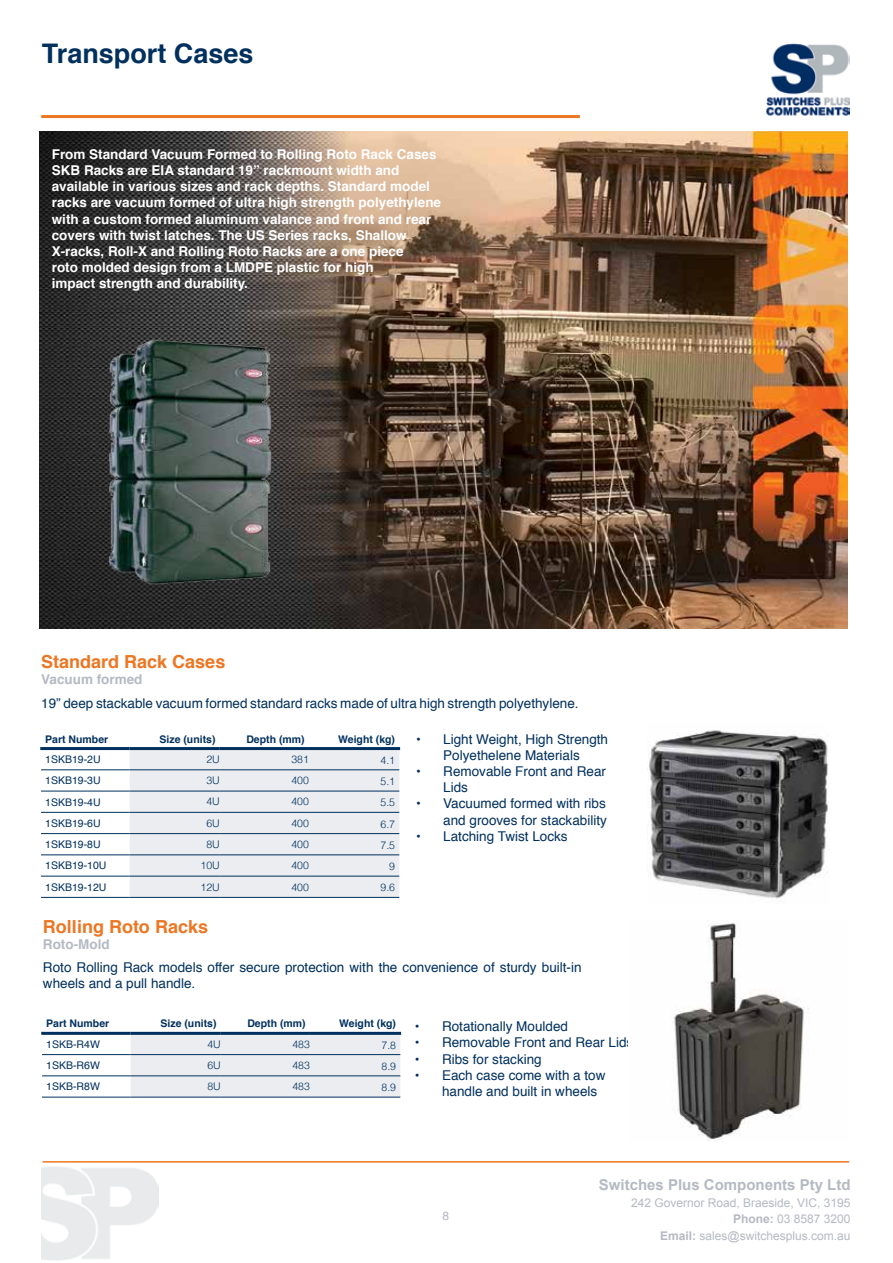
<style>
.page{position:relative;width:893px;height:1263px;background:#fff}
.page>*{position:absolute;margin:0;border:0;box-sizing:border-box;transform-origin:0 0}
.t1{font:700 27px "Helvetica";color:#00305e}
.t2{font:700 18px "Helvetica";color:#ed7622}
.t3{font:700 15px "Arial";color:#b5b9c2}
.t4{font:13.5px/16.2px "Helvetica";color:#00305e}
.t5{font:700 13.5px/16.2px "Helvetica";color:#fff}
.t6{font:700 13.5px "Helvetica";color:#b5b9c2}
.t7{font:12px/16.5px "Arial";color:#b5b9c2;text-align:right}
.t8{font:12px "Helvetica";color:#b5b9c2}
.t9{font:10.5px "Helvetica";color:#00305e}
.t10{font:700 10.5px "Helvetica";color:#00305e}
.t11{font:300 10.5px "Helvetica";color:#00305e}
.s1{font-weight:700}
</style>
<div class="page">
<img style="left:767px;top:43px;width:82px;height:73px">
<img style="left:41px;top:1166px;width:117px;height:95px">
<hr style="left:43px;top:1161px;width:806px;height:1px;background:#ed7622">
<hr style="left:41px;top:115px;width:539px;height:3px;background:#ed7622">
<img style="left:648px;top:730px;width:180px;height:169px">
<div style="left:130px;top:750px;width:269px;height:147px;background:#ebedf0"></div>
<hr style="left:309px;top:747px;width:91px;height:3px;background:#00305e">
<hr style="left:309px;top:769px;width:90px;height:1px;background:#00305e">
<hr style="left:309px;top:791px;width:90px;height:1px;background:#00305e">
<hr style="left:309px;top:812px;width:90px;height:1px;background:#00305e">
<hr style="left:309px;top:833px;width:90px;height:1px;background:#00305e">
<hr style="left:309px;top:854px;width:90px;height:1px;background:#00305e">
<hr style="left:309px;top:876px;width:90px;height:1px;background:#00305e">
<hr style="left:309px;top:897px;width:90px;height:1px;background:#00305e">
<hr style="left:41px;top:769px;width:89px;height:1px;background:#00305e">
<hr style="left:130px;top:769px;width:90px;height:1px;background:#00305e">
<hr style="left:220px;top:769px;width:89px;height:1px;background:#00305e">
<hr style="left:41px;top:791px;width:89px;height:1px;background:#00305e">
<hr style="left:130px;top:791px;width:90px;height:1px;background:#00305e">
<hr style="left:220px;top:791px;width:89px;height:1px;background:#00305e">
<hr style="left:41px;top:812px;width:89px;height:1px;background:#00305e">
<hr style="left:130px;top:812px;width:90px;height:1px;background:#00305e">
<hr style="left:220px;top:812px;width:89px;height:1px;background:#00305e">
<hr style="left:41px;top:833px;width:89px;height:1px;background:#00305e">
<hr style="left:130px;top:833px;width:90px;height:1px;background:#00305e">
<hr style="left:220px;top:833px;width:89px;height:1px;background:#00305e">
<hr style="left:41px;top:854px;width:89px;height:1px;background:#00305e">
<hr style="left:130px;top:854px;width:90px;height:1px;background:#00305e">
<hr style="left:220px;top:854px;width:89px;height:1px;background:#00305e">
<hr style="left:41px;top:876px;width:89px;height:1px;background:#00305e">
<hr style="left:130px;top:876px;width:90px;height:1px;background:#00305e">
<hr style="left:220px;top:876px;width:89px;height:1px;background:#00305e">
<hr style="left:41px;top:897px;width:89px;height:1px;background:#00305e">
<hr style="left:130px;top:897px;width:90px;height:1px;background:#00305e">
<hr style="left:220px;top:897px;width:89px;height:1px;background:#00305e">
<hr style="left:40px;top:747px;width:90px;height:3px;background:#00305e">
<hr style="left:130px;top:747px;width:90px;height:3px;background:#00305e">
<hr style="left:220px;top:747px;width:89px;height:3px;background:#00305e">
<img style="left:674px;top:922px;width:135px;height:219px">
<div style="left:131px;top:1035px;width:269px;height:62px;background:#ebedf0"></div>
<hr style="left:310px;top:1032px;width:91px;height:3px;background:#00305e">
<hr style="left:310px;top:1054px;width:90px;height:1px;background:#00305e">
<hr style="left:310px;top:1075px;width:90px;height:1px;background:#00305e">
<hr style="left:310px;top:1097px;width:90px;height:1px;background:#00305e">
<hr style="left:42px;top:1054px;width:89px;height:1px;background:#00305e">
<hr style="left:131px;top:1054px;width:90px;height:1px;background:#00305e">
<hr style="left:221px;top:1054px;width:89px;height:1px;background:#00305e">
<hr style="left:42px;top:1075px;width:89px;height:1px;background:#00305e">
<hr style="left:131px;top:1075px;width:90px;height:1px;background:#00305e">
<hr style="left:221px;top:1075px;width:89px;height:1px;background:#00305e">
<hr style="left:42px;top:1097px;width:89px;height:1px;background:#00305e">
<hr style="left:131px;top:1097px;width:90px;height:1px;background:#00305e">
<hr style="left:221px;top:1097px;width:89px;height:1px;background:#00305e">
<hr style="left:41px;top:1032px;width:90px;height:3px;background:#00305e">
<hr style="left:131px;top:1032px;width:90px;height:3px;background:#00305e">
<hr style="left:221px;top:1032px;width:89px;height:3px;background:#00305e">
<img style="left:40px;top:131px;width:807px;height:498px">
<img style="left:105px;top:336px;width:170px;height:252px">
<h1 class="t1" style="left:42px;top:32px;width:213px">Transport Cases</h1>
<p class="t5" style="left:52px;top:146px;width:391px">From Standard Vacuum Formed to Rolling Roto Rack Cases SKB Racks are EIA standard 19” rackmount width and available in various sizes and rack depths. Standard model racks are vacuum formed of ultra high strength polyethylene with a custom formed aluminum valance and front and rear covers with twist latches. The US Series racks, Shallow X-racks, Roll-X and Rolling Roto Racks are a one piece<br>roto molded design from a LMDPE plastic for high<br>impact strength and durability.</p>
<h2 class="t2" style="left:41px;top:647px;width:186px">Standard Rack Cases</h2>
<p class="t6" style="left:41px;top:669px;width:103px">Vacuum formed</p>
<p class="t4" style="left:41px;top:695px;width:539px">19” deep stackable vacuum formed standard racks made of ultra high strength polyethylene.</p>
<p class="t4" style="left:416px;top:731px;width:193px;text-align:center">• Light Weight, High Strength<br>Polyethelene Materials</p>
<p class="t4" style="left:443px;top:763px;width:164px;text-indent:-27px">• Removable Front and Rear<br>Lids</p>
<p class="t4" style="left:416px;top:796px;width:192px;text-align:right">• Vacuumed formed with ribs and grooves for stackability</p>
<p class="t4" style="left:416px;top:828px;width:153px">• Latching Twist Locks</p>
<p class="t10" style="left:45px;top:730px;width:65px">Part Number</p>
<p class="t10" style="left:160px;top:730px;width:58px">Size (units)</p>
<p class="t10" style="left:246px;top:730px;width:60px">Depth (mm)</p>
<p class="t10" style="left:338px;top:730px;width:58px">Weight (kg)</p>
<p class="t9" style="left:45px;top:751px;width:57px">1SKB19-2U</p>
<p class="t11" style="left:206px;top:750px;width:15px">2U</p>
<p class="t11" style="left:291px;top:750px;width:19px">381</p>
<p class="t11" style="left:380px;top:751px;width:16px">4.1</p>
<p class="t9" style="left:45px;top:773px;width:57px">1SKB19-3U</p>
<p class="t11" style="left:206px;top:771px;width:15px">3U</p>
<p class="t11" style="left:291px;top:771px;width:19px">400</p>
<p class="t11" style="left:380px;top:772px;width:16px">5.1</p>
<p class="t9" style="left:45px;top:794px;width:57px">1SKB19-4U</p>
<p class="t11" style="left:206px;top:793px;width:15px">4U</p>
<p class="t11" style="left:291px;top:793px;width:19px">400</p>
<p class="t11" style="left:380px;top:794px;width:16px">5.5</p>
<p class="t9" style="left:45px;top:815px;width:57px">1SKB19-6U</p>
<p class="t11" style="left:206px;top:814px;width:15px">6U</p>
<p class="t11" style="left:291px;top:814px;width:19px">400</p>
<p class="t11" style="left:380px;top:815px;width:16px">6.7</p>
<p class="t9" style="left:45px;top:836px;width:57px">1SKB19-8U</p>
<p class="t11" style="left:206px;top:835px;width:15px">8U</p>
<p class="t11" style="left:291px;top:835px;width:19px">400</p>
<p class="t11" style="left:380px;top:836px;width:16px">7.5</p>
<p class="t9" style="left:45px;top:858px;width:63px">1SKB19-10U</p>
<p class="t11" style="left:201px;top:857px;width:21px">10U</p>
<p class="t11" style="left:291px;top:857px;width:19px">400</p>
<p class="t11" style="left:389px;top:857px;width:7px">9</p>
<p class="t9" style="left:45px;top:879px;width:63px">1SKB19-12U</p>
<p class="t11" style="left:201px;top:878px;width:21px">12U</p>
<p class="t11" style="left:291px;top:878px;width:19px">400</p>
<p class="t11" style="left:380px;top:879px;width:16px">9.6</p>
<h2 class="t2" style="left:43px;top:912px;width:167px">Rolling Roto Racks</h2>
<p class="t6" style="left:43px;top:933px;width:68px">Roto-Mold</p>
<p class="t4" style="left:43px;top:960px;width:540px">Roto Rolling Rack models offer secure protection with the convenience of sturdy built-in wheels and a pull handle.</p>
<p class="t4" style="left:415px;top:1019px;width:155px">• Rotationally Moulded</p>
<p class="t4" style="left:415px;top:1035px;width:220px">• Removable Front and Rear Lids</p>
<p class="t4" style="left:415px;top:1051px;width:128px">• Ribs for stacking</p>
<p class="t4" style="left:442px;top:1067px;width:165px;text-indent:-27px">• Each case come with a tow handle and built in wheels</p>
<p class="t10" style="left:46px;top:1015px;width:65px">Part Number</p>
<p class="t10" style="left:161px;top:1015px;width:58px">Size (units)</p>
<p class="t10" style="left:247px;top:1015px;width:60px">Depth (mm)</p>
<p class="t10" style="left:339px;top:1015px;width:58px">Weight (kg)</p>
<p class="t9" style="left:46px;top:1036px;width:55px">1SKB-R4W</p>
<p class="t11" style="left:207px;top:1035px;width:15px">4U</p>
<p class="t11" style="left:292px;top:1035px;width:19px">483</p>
<p class="t11" style="left:381px;top:1036px;width:16px">7.8</p>
<p class="t9" style="left:46px;top:1057px;width:55px">1SKB-R6W</p>
<p class="t11" style="left:207px;top:1056px;width:15px">6U</p>
<p class="t11" style="left:292px;top:1056px;width:19px">483</p>
<p class="t11" style="left:381px;top:1057px;width:16px">8.9</p>
<p class="t9" style="left:46px;top:1079px;width:55px">1SKB-R8W</p>
<p class="t11" style="left:207px;top:1077px;width:15px">8U</p>
<p class="t11" style="left:292px;top:1077px;width:19px">483</p>
<p class="t11" style="left:381px;top:1078px;width:16px">8.9</p>
<p class="t8" style="left:442px;top:1206px;width:8px">8</p>
<p class="t3" style="left:599px;top:1175px;width:253px">Switches Plus Components Pty Ltd</p>
<p class="t7" style="left:631px;top:1194px;width:221px">242 Governor Road, Braeside, VIC, 3195<br><span class="s1">Phone:</span> 03 8587 3200<br><span class="s1">Email:</span> sales@switchesplus.com.au</p>
</div>
